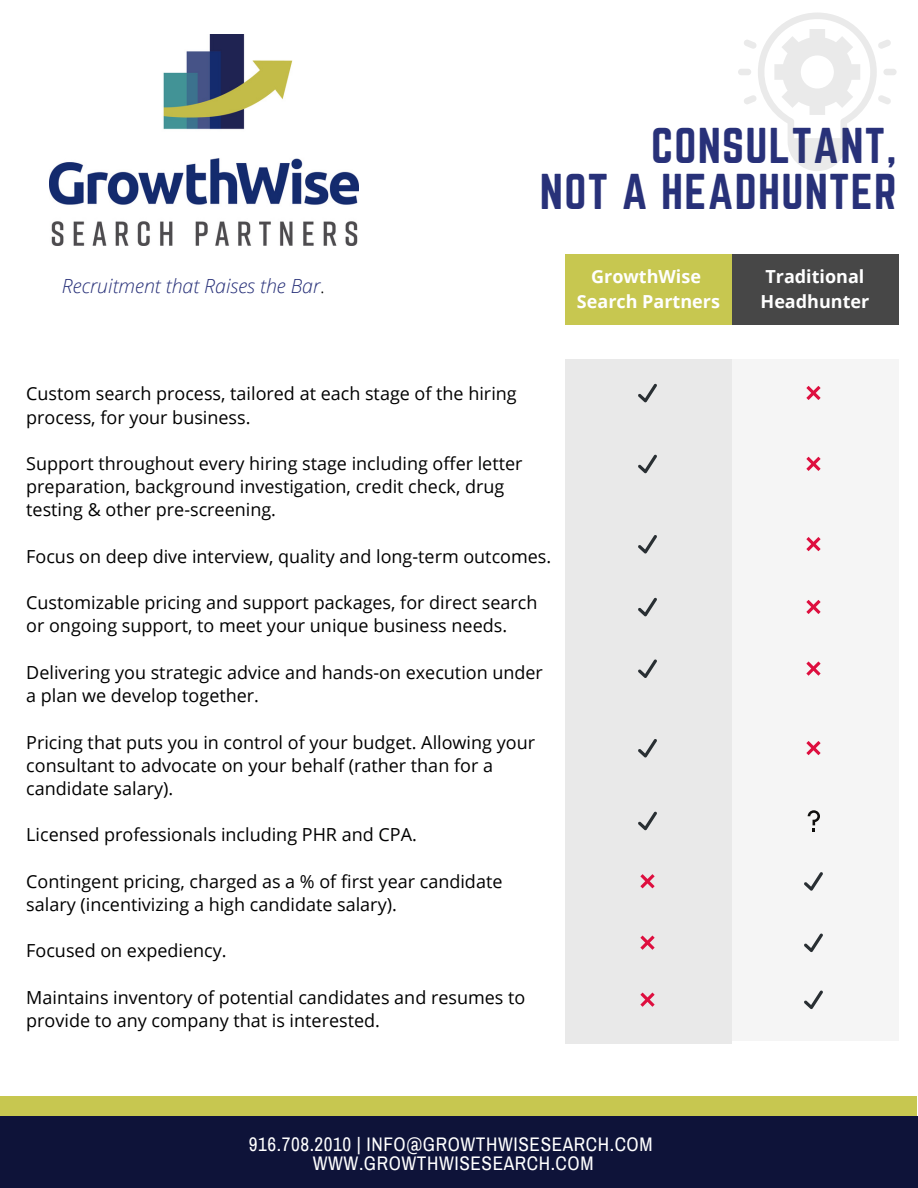
<style>
.page{position:relative;width:918px;height:1188px;background:#fff}
.page>*{position:absolute;margin:0;border:0;box-sizing:border-box;transform-origin:0 0}
.t1{font:43.95px/46.2px "Norwester";letter-spacing:.03em;color:#283179;text-align:right}
.t2{font:italic 300 19.5px "Open Sans";color:#283179}
.t3{font:19.2px/19.2px "Archivo Narrow";letter-spacing:.03em;color:#fff;text-align:center}
.t4{font:18px/23.2px "Open Sans";color:#000}
.t5{font:700 18px/24.8px "Open Sans";color:#fff;text-align:center}
.s1{font-style:normal;color:#000}
</style>
<div class="page">
<div style="left:732px;top:254px;width:166px;height:71px;background:#474747"></div>
<div style="left:732px;top:333px;width:166px;height:708px;background:#f5f5f5"></div>
<svg style="left:806px;top:600px;width:15px;height:14px"></svg>
<svg style="left:806px;top:537px;width:15px;height:14px"></svg>
<div style="left:565px;top:359px;width:167px;height:685px;background:#e9e9e9"></div>
<svg style="left:638px;top:598px;width:19px;height:18px"></svg>
<svg style="left:638px;top:535px;width:19px;height:19px"></svg>
<svg style="left:638px;top:739px;width:19px;height:19px"></svg>
<svg style="left:640px;top:874px;width:15px;height:14px"></svg>
<svg style="left:638px;top:455px;width:19px;height:18px"></svg>
<svg style="left:638px;top:384px;width:19px;height:18px"></svg>
<svg style="left:640px;top:993px;width:15px;height:14px"></svg>
<svg style="left:638px;top:811px;width:19px;height:19px"></svg>
<svg style="left:806px;top:741px;width:15px;height:14px"></svg>
<svg style="left:804px;top:872px;width:19px;height:19px"></svg>
<svg style="left:806px;top:457px;width:15px;height:14px"></svg>
<div style="left:565px;top:254px;width:167px;height:71px;background:#c7c750"></div>
<div style="left:20px;top:325px;width:878px;height:33px;background:#fff"></div>
<svg style="left:808px;top:810px;width:12px;height:22px"></svg>
<svg style="left:806px;top:386px;width:15px;height:14px"></svg>
<div style="left:738px;top:69px;width:13px;height:6px;background:#eaeaea;border-radius:3px"></div>
<div style="left:883px;top:69px;width:14px;height:6px;background:#eaeaea;border-radius:3px"></div>
<svg style="left:744px;top:13px;width:147px;height:158px"></svg>
<svg style="left:804px;top:990px;width:19px;height:19px"></svg>
<svg style="left:638px;top:659px;width:19px;height:19px"></svg>
<svg style="left:806px;top:662px;width:15px;height:14px"></svg>
<svg style="left:640px;top:936px;width:15px;height:14px"></svg>
<svg style="left:804px;top:933px;width:19px;height:19px"></svg>
<img style="left:49px;top:34px;width:310px;height:212px">
<div style="left:0;top:1096px;width:917px;height:20px;background:#c7c750"></div>
<div style="left:0;top:1116px;width:918px;height:72px;background:#0e1339"></div>
<p class="t2" style="left:62px;top:272px;width:264px">Recruitment that Raises the Bar<span class="s1">.</span></p>
<h1 class="t1" style="left:540px;top:122px;width:358px">CONSULTANT,<br>NOT A HEADHUNTER</h1>
<p class="t5" style="left:577px;top:264px;width:145px">GrowthWise<br>Search Partners</p>
<p class="t5" style="left:761px;top:264px;width:110px;text-align:left">Traditional<br>Headhunter</p>
<p class="t4" style="left:26px;top:382px;width:492px">Custom search process, tailored at each stage of the hiring process, for your business.</p>
<p class="t4" style="left:26px;top:451px;width:498px">Support throughout every hiring stage including offer letter preparation, background investigation, credit check, drug testing &amp; other pre-screening.</p>
<p class="t4" style="left:26px;top:544px;width:527px">Focus on deep dive interview, quality and long-term outcomes.</p>
<p class="t4" style="left:26px;top:591px;width:513px">Customizable pricing and support packages, for direct search or ongoing support, to meet your unique business needs.</p>
<p class="t4" style="left:26px;top:660px;width:518px">Delivering you strategic advice and hands-on execution under a plan we develop together.</p>
<p class="t4" style="left:26px;top:730px;width:510px">Pricing that puts you in control of your budget. Allowing your consultant to advocate on your behalf (rather than for a candidate salary).</p>
<p class="t4" style="left:26px;top:823px;width:392px">Licensed professionals including PHR and CPA.</p>
<p class="t4" style="left:26px;top:869px;width:478px">Contingent pricing, charged as a % of first year candidate salary (incentivizing a high candidate salary).</p>
<p class="t4" style="left:26px;top:939px;width:202px">Focused on expediency.</p>
<p class="t4" style="left:26px;top:985px;width:501px">Maintains inventory of potential candidates and resumes to provide to any company that is interested.</p>
<p class="t3" style="left:249px;top:1135px;width:405px">916.708.2010 | INFO@GROWTHWISESEARCH.COM<br>WWW.GROWTHWISESEARCH.COM</p>
</div>
